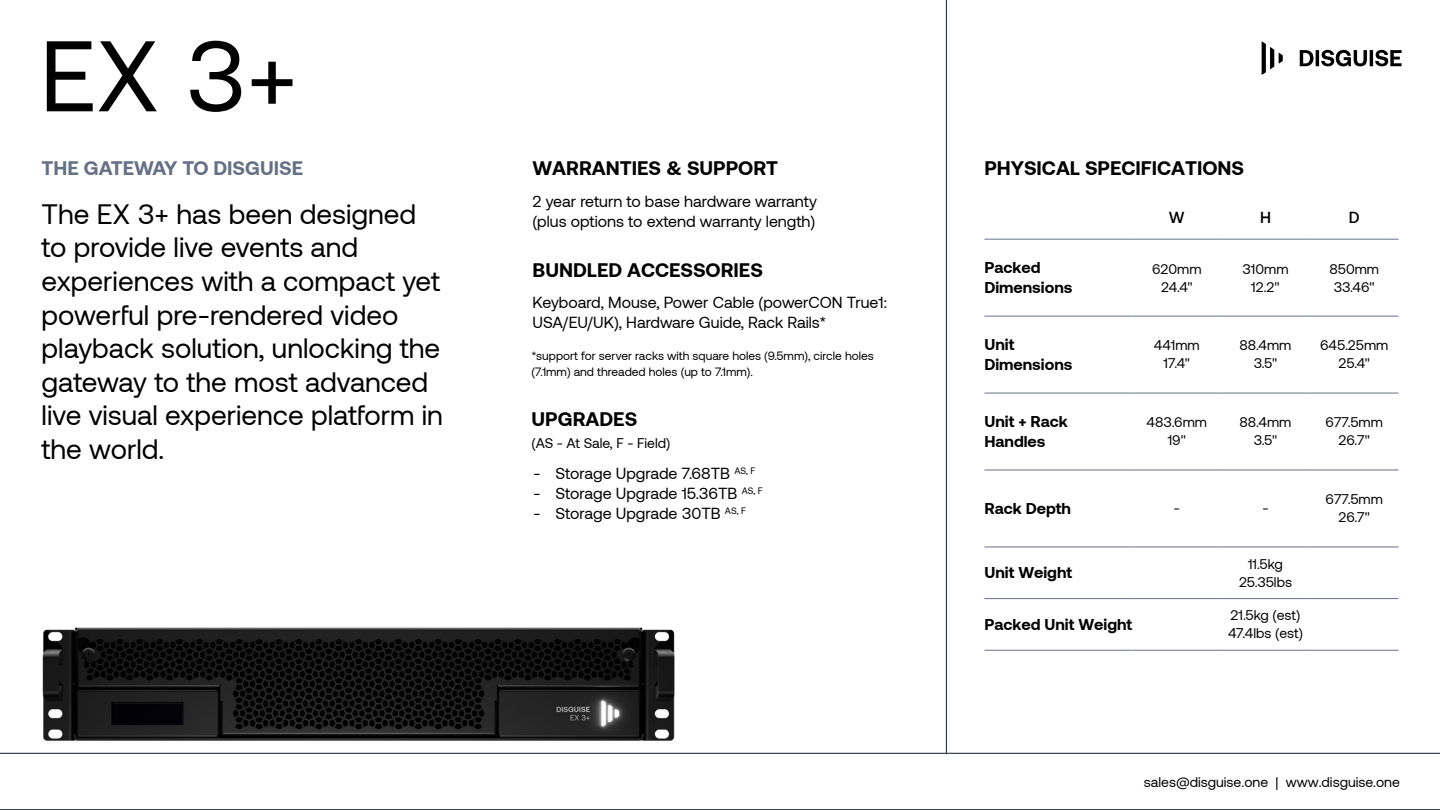
<style>
.page{position:relative;width:1440px;height:810px;background:#fff}
.page>*{position:absolute;margin:0;border:0;box-sizing:border-box;transform-origin:0 0}
.PLAIN_LIGHT_21_25{font:100px "Aeonik";color:#000001}
.t1{font:28px/33.6px "Aeonik";color:#000001}
.t2{font:700 20px "Aeonik";color:#000}
.t3{font:700 20px "Aeonik";color:#667085}
.t4{font:16px/20px "Aeonik";color:#000001}
.t5{font:700 16px/20px "Aeonik";color:#000}
.t6{font:16px "Aeonik";color:#000}
.t7{font:500 16px "Aeonik";color:#000}
.t8{font:14px "Aeonik";color:#000}
.t9{font:14px "Aeonik";color:#000001}
.t10{font:12px/16px "Aeonik";color:#000001}
.s1{color:#000}
</style>
<div class="page">
<hr style="left:946px;top:0;width:1px;height:810px;background:#101828">
<svg style="left:0;top:753px;width:1440px;height:57px"></svg>
<hr style="left:984px;top:316px;width:148px;height:1px;background:#667085">
<hr style="left:1132px;top:316px;width:89px;height:1px;background:#667085">
<hr style="left:1221px;top:316px;width:89px;height:1px;background:#667085">
<hr style="left:1310px;top:316px;width:89px;height:1px;background:#667085">
<hr style="left:984px;top:393px;width:148px;height:1px;background:#667085">
<hr style="left:1132px;top:393px;width:89px;height:1px;background:#667085">
<hr style="left:1221px;top:393px;width:89px;height:1px;background:#667085">
<hr style="left:1310px;top:393px;width:89px;height:1px;background:#667085">
<hr style="left:984px;top:470px;width:148px;height:1px;background:#667085">
<hr style="left:1132px;top:470px;width:89px;height:1px;background:#667085">
<hr style="left:1221px;top:470px;width:89px;height:1px;background:#667085">
<hr style="left:1310px;top:470px;width:89px;height:1px;background:#667085">
<hr style="left:984px;top:547px;width:148px;height:1px;background:#667085">
<hr style="left:1132px;top:547px;width:89px;height:1px;background:#667085">
<hr style="left:1221px;top:547px;width:89px;height:1px;background:#667085">
<hr style="left:1310px;top:547px;width:89px;height:1px;background:#667085">
<hr style="left:984px;top:598px;width:148px;height:1px;background:#667085">
<hr style="left:1132px;top:598px;width:89px;height:1px;background:#667085">
<hr style="left:1221px;top:598px;width:89px;height:1px;background:#667085">
<hr style="left:1310px;top:598px;width:89px;height:1px;background:#667085">
<hr style="left:984px;top:650px;width:148px;height:1px;background:#667085">
<hr style="left:1132px;top:650px;width:89px;height:1px;background:#667085">
<hr style="left:1221px;top:650px;width:89px;height:1px;background:#667085">
<hr style="left:1310px;top:650px;width:89px;height:1px;background:#667085">
<hr style="left:984px;top:239px;width:148px;height:1px;background:#667085">
<hr style="left:1132px;top:239px;width:89px;height:1px;background:#667085">
<hr style="left:1221px;top:239px;width:89px;height:1px;background:#667085">
<hr style="left:1310px;top:239px;width:89px;height:1px;background:#667085">
<img style="left:42px;top:627px;width:633px;height:114px">
<svg style="left:1262px;top:41px;width:21px;height:34px"></svg>
<svg style="left:1300px;top:50px;width:102px;height:16px"></svg>
<p class="PLAIN_LIGHT_21_25" style="left:40px;top:22px;width:260px">EX 3+</p>
<p class="t3" style="left:42px;top:157px;width:263px">THE GATEWAY TO DISGUISE</p>
<p class="t2" style="left:532px;top:157px;width:247px">WARRANTIES &amp; SUPPORT</p>
<p class="t4" style="left:532px;top:191px;width:286px">2 year return to base hardware warranty</p>
<p class="t1" style="left:42px;top:197px;width:376px">The EX 3+ has been designed</p>
<p class="t4" style="left:532px;top:211px;width:284px">(plus options to extend warranty length)</p>
<p class="t1" style="left:42px;top:231px;width:403px">to provide live events and experiences with a compact yet powerful pre-rendered video playback solution, unlocking the gateway to the most advanced live visual experience platform in the world.</p>
<p class="t2" style="left:532px;top:259px;width:232px">BUNDLED ACCESSORIES</p>
<p class="t4" style="left:532px;top:293px;width:356px">Keyboard, Mouse, Power Cable (powerCON True1:<br>USA/EU/UK), Hardware Guide, Rack Rails*</p>
<p class="t10" style="left:532px;top:348px;width:344px">*support for server racks with square holes (9.5mm), circle holes (7.1mm) and threaded holes (up to 7.1mm).</p>
<p class="t2" style="left:532px;top:408px;width:107px">UPGRADES</p>
<p class="t8" style="left:532px;top:436px;width:140px">(AS - At Sale, F - Field)</p>
<p class="t6" style="left:534px;top:465px;width:223px">- Storage Upgrade 7.68TB <sup>AS,</sup> <sup>F</sup></p>
<p class="t6" style="left:534px;top:485px;width:231px">- Storage Upgrade 15.36TB <sup>AS,</sup> <sup>F</sup></p>
<p class="t6" style="left:534px;top:505px;width:214px">- Storage Upgrade 30TB <sup>AS,</sup> <sup>F</sup></p>
<p class="t2" style="left:984px;top:157px;width:261px">PHYSICAL SPECIFICATIONS</p>
<p class="t5" style="left:984px;top:257px;width:58px">Packed</p>
<p class="t5" style="left:984px;top:277px;width:90px">Dimensions</p>
<p class="t7" style="left:1169px;top:208px;width:17px">W</p>
<p class="t7" style="left:1260px;top:208px;width:12px">H</p>
<p class="t7" style="left:1349px;top:208px;width:12px">D</p>
<p class="t8" style="left:1152px;top:261px;width:51px">620mm</p>
<p class="t8" style="left:1161px;top:279px;width:33px">24.4"</p>
<p class="t8" style="left:1243px;top:261px;width:47px">310mm</p>
<p class="t8" style="left:1251px;top:279px;width:30px">12.2"</p>
<p class="t8" style="left:1329px;top:261px;width:51px">850mm</p>
<p class="t8" style="left:1334px;top:279px;width:42px">33.46"</p>
<p class="t5" style="left:984px;top:334px;width:90px">Unit<br>Dimensions</p>
<p class="t8" style="left:1154px;top:338px;width:47px">441mm</p>
<p class="t8" style="left:1164px;top:356px;width:28px">17.4"</p>
<p class="t5" style="left:984px;top:411px;width:85px">Unit + Rack<br>Handles</p>
<p class="t8" style="left:1147px;top:415px;width:62px">483.6mm</p>
<p class="t8" style="left:1168px;top:433px;width:20px">19"</p>
<p class="t8" style="left:1240px;top:338px;width:53px">88.4mm</p>
<p class="t8" style="left:1254px;top:356px;width:25px">3.5"</p>
<p class="t8" style="left:1240px;top:415px;width:53px">88.4mm</p>
<p class="t8" style="left:1254px;top:433px;width:25px">3.5"</p>
<p class="t8" style="left:1320px;top:338px;width:70px">645.25mm</p>
<p class="t8" style="left:1339px;top:356px;width:33px">25.4"</p>
<p class="t8" style="left:1326px;top:415px;width:59px">677.5mm</p>
<p class="t8" style="left:1338px;top:433px;width:33px">26.7"</p>
<p class="t5" style="left:984px;top:498px;width:88px">Rack Depth</p>
<p class="t8" style="left:1174px;top:501px;width:8px">-</p>
<p class="t8" style="left:1262px;top:501px;width:8px">-</p>
<p class="t5" style="left:984px;top:563px;width:89px">Unit Weight</p>
<p class="t5" style="left:984px;top:614px;width:149px">Packed Unit Weight</p>
<p class="t8" style="left:1248px;top:556px;width:36px">11.5kg</p>
<p class="t8" style="left:1239px;top:574px;width:54px">25.35lbs</p>
<p class="t8" style="left:1231px;top:608px;width:71px">21.5kg (est)</p>
<p class="t8" style="left:1228px;top:626px;width:76px">47.4lbs (est)</p>
<p class="t8" style="left:1326px;top:492px;width:59px">677.5mm</p>
<p class="t8" style="left:1338px;top:510px;width:33px">26.7"</p>
<p class="t9" style="left:1144px;top:775px;width:258px">sales@disguise.one | <span class="s1">www.disguise.one</span></p>
</div>
